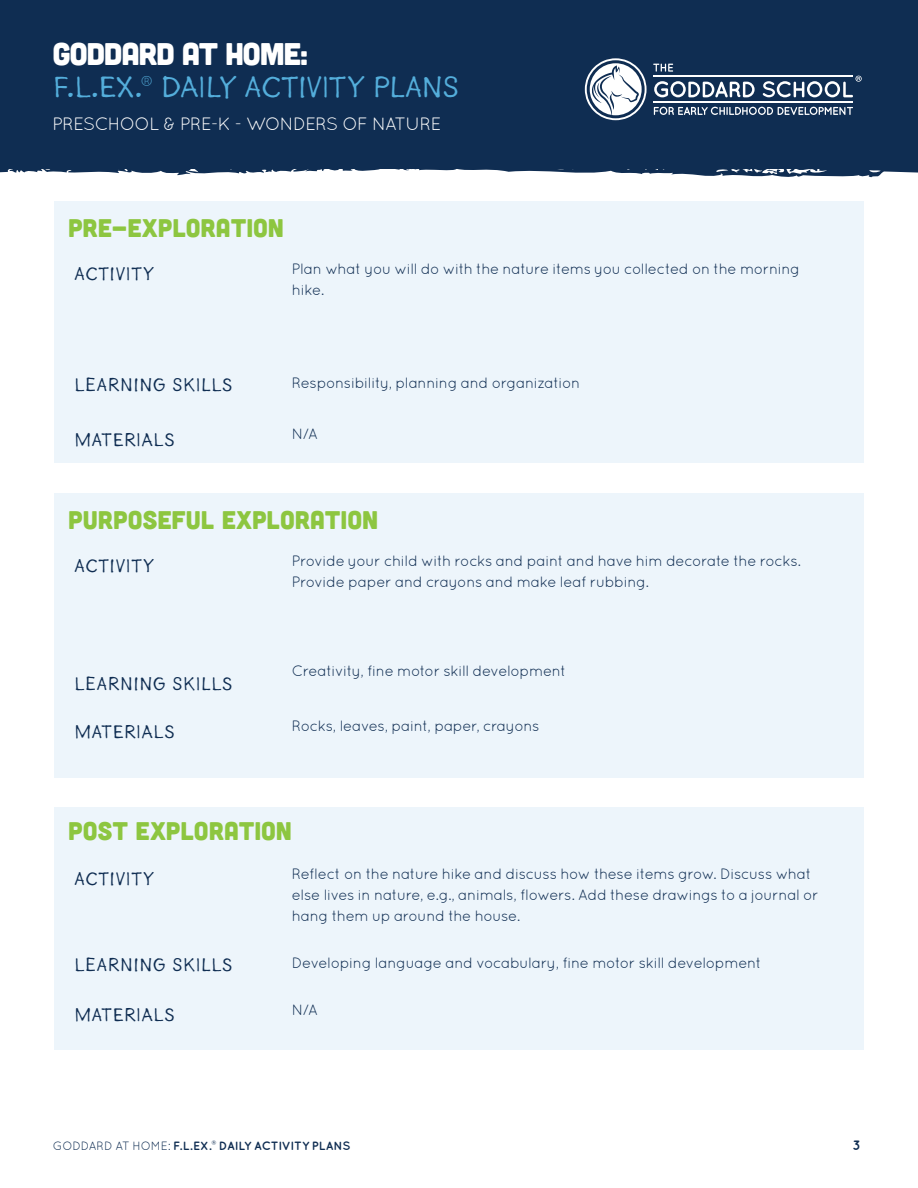
<style>
.page{position:relative;width:918px;height:1188px;background:#fff}
.page>*{position:absolute;margin:0;border:0;box-sizing:border-box;transform-origin:0 0}
.t1{font:31.35px "Goodlife Sans";letter-spacing:-.045em;color:#54aedb}
.t2{font:31.35px "Cubano";letter-spacing:-.045em;color:#fff}
.t3{font:25.5px "Cubano";letter-spacing:.01em;color:#8dc640}
.t4{font:19.5px "Goodlife Sans";color:#0f2d52}
.t5{font:17.85px "Quicksand";letter-spacing:-.035em;color:#fff}
.t6{font:15px/21px "Quicksand";letter-spacing:-.025em;color:#0f2d52}
.t7{font:700 13.5px "Quicksand";color:#0f2d52}
.t8{font:700 12px "Quicksand";letter-spacing:-.005em;color:#0f2d52}
.s1{font-family:"Quicksand";font-size:28.35px}
.s2{font-weight:400}
</style>
<div class="page">
<div style="left:0;top:0;width:918px;height:168px;background:#0f2d52"></div>
<svg style="left:0;top:168px;width:918px;height:10px"></svg>
<svg style="left:654px;top:107px;width:199px;height:8px"></svg>
<svg style="left:653px;top:64px;width:20px;height:8px"></svg>
<svg style="left:654px;top:81px;width:101px;height:16px"></svg>
<hr style="left:653px;top:75px;width:200px;height:2px;background:#fff">
<hr style="left:653px;top:101px;width:200px;height:2px;background:#fff">
<svg style="left:585px;top:58px;width:62px;height:62px"></svg>
<svg style="left:763px;top:76px;width:99px;height:21px"></svg>
<div style="left:54px;top:493px;width:810px;height:285px;background:#edf5fb"></div>
<div style="left:54px;top:201px;width:810px;height:261px;background:#edf5fb"></div>
<div style="left:54px;top:807px;width:810px;height:243px;background:#edf5fb"></div>
<h1 class="t2" style="left:52px;top:34px;width:257px">GODDARD AT HOME:</h1>
<h1 class="t1" style="left:52px;top:70px;width:409px">F.L.EX.<span class="s1">®</span> DAILY ACTIVITY PLANS</h1>
<p class="t5" style="left:52px;top:114px;width:391px">PRESCHOOL &amp; PRE-K - WONDERS OF NATURE</p>
<h2 class="t3" style="left:68px;top:211px;width:217px">PRE-EXPLORATION</h2>
<h3 class="t4" style="left:74px;top:263px;width:82px">ACTIVITY</h3>
<p class="t6" style="left:292px;top:258px;width:510px">Plan what you will do with the nature items you collected on the morning hike.</p>
<h3 class="t4" style="left:74px;top:374px;width:160px">LEARNING SKILLS</h3>
<p class="t6" style="left:292px;top:372px;width:290px">Responsibility, planning and organization</p>
<h3 class="t4" style="left:74px;top:429px;width:102px">MATERIALS</h3>
<p class="t6" style="left:292px;top:424px;width:27px">N/A</p>
<h2 class="t3" style="left:68px;top:503px;width:312px">PURPOSEFUL EXPLORATION</h2>
<h3 class="t4" style="left:74px;top:555px;width:82px">ACTIVITY</h3>
<p class="t6" style="left:292px;top:550px;width:511px">Provide your child with rocks and paint and have him decorate the rocks.<br>Provide paper and crayons and make leaf rubbing.</p>
<h3 class="t4" style="left:74px;top:673px;width:160px">LEARNING SKILLS</h3>
<p class="t6" style="left:292px;top:660px;width:276px">Creativity, fine motor skill development</p>
<h3 class="t4" style="left:74px;top:721px;width:102px">MATERIALS</h3>
<p class="t6" style="left:292px;top:716px;width:249px">Rocks, leaves, paint, paper, crayons</p>
<h2 class="t3" style="left:68px;top:815px;width:225px">POST EXPLORATION</h2>
<h3 class="t4" style="left:74px;top:868px;width:82px">ACTIVITY</h3>
<p class="t6" style="left:292px;top:863px;width:529px">Reflect on the nature hike and discuss how these items grow. Discuss what else lives in nature, e.g., animals, flowers. Add these drawings to a journal or hang them up around the house.</p>
<h3 class="t4" style="left:74px;top:954px;width:160px">LEARNING SKILLS</h3>
<p class="t6" style="left:292px;top:952px;width:471px">Developing language and vocabulary, fine motor skill development</p>
<h3 class="t4" style="left:74px;top:1004px;width:102px">MATERIALS</h3>
<p class="t6" style="left:292px;top:999px;width:27px">N/A</p>
<p class="t8" style="left:53px;top:1139px;width:299px"><span class="s2">GODDARD AT HOME:</span> F.L.EX.® DAILY ACTIVITY PLANS</p>
<p class="t7" style="left:852px;top:1137px;width:10px">3</p>
</div>
